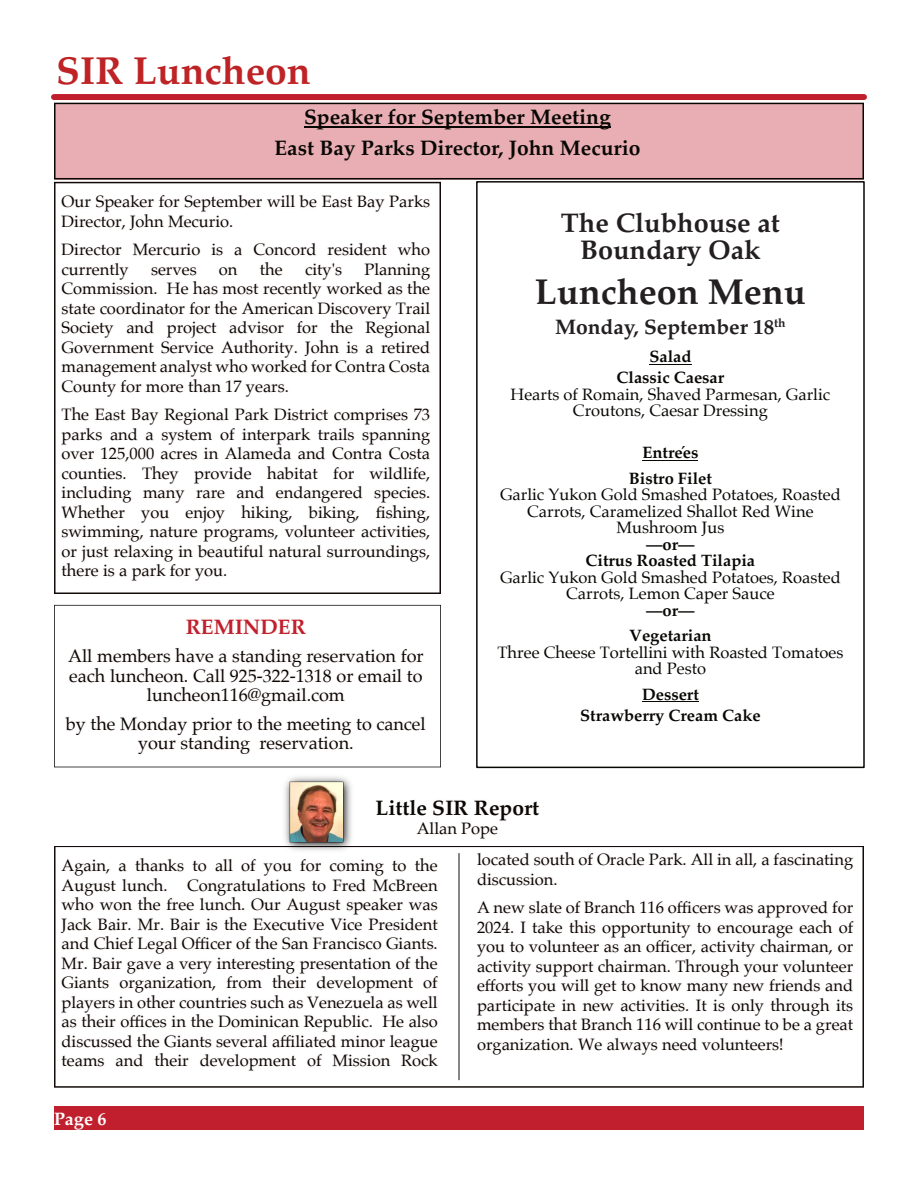
<style>
.page{position:relative;width:918px;height:1188px;background:#fff}
.page>*{position:absolute;margin:0;border:0;box-sizing:border-box;transform-origin:0 0}
.t1{font:700 39px "Palatino";color:#bf2325}
.t2{font:700 36px "Palatino";color:#231f20}
.t3{font:700 27px/27px "Palatino";color:#231f20;text-align:center}
.t4{font:700 21px/31.5px "Palatino";color:#080704;text-align:center}
.t5{font:700 21px "Palatino";color:#231f20}
.t6{font:700 21px "Palatino";color:#c11f2d}
.t7{font:18px/19.5px "Palatino";color:#080704;text-align:center}
.t8{font:700 18px "Palatino";color:#fff}
.t9{font:16.5px/19.5px "Palatino";color:#080704;text-align:justify}
.t10{font:700 16.5px/21px "Palatino";color:#080704;text-align:center}
</style>
<div class="page">
<div style="left:54px;top:1107px;width:810px;height:23px;background:#c11f2d"></div>
<div style="left:54px;top:103px;width:810px;height:76px;background:#e8aeb3"></div>
<hr style="left:304px;top:126px;width:307px;height:1px;background:#080704">
<div style="left:54px;top:94px;width:810px;height:6px;background:#c11f2d"></div>
<svg style="left:54px;top:846px;width:810px;height:242px"></svg>
<hr style="left:459px;top:853px;width:1px;height:227px;background:#120a09">
<img style="left:281px;top:776px;width:73px;height:78px">
<div style="left:476px;top:181px;width:389px;height:587px;border:2px solid #080704"></div>
<hr style="left:649px;top:364px;width:43px;height:1px;background:#080704">
<hr style="left:642px;top:460px;width:56px;height:1px;background:#080704">
<hr style="left:642px;top:701px;width:57px;height:1px;background:#080704">
<svg style="left:54px;top:182px;width:387px;height:412px"></svg>
<svg style="left:54px;top:605px;width:387px;height:162px"></svg>
<h1 class="t1" style="left:56px;top:52px;width:256px">SIR Luncheon</h1>
<p class="t4" style="left:274px;top:102px;width:367px">Speaker for September Meeting<br>East Bay Parks Director, John Mecurio</p>
<p class="t9" style="left:62px;top:193px;width:370px">Our Speaker for September will be East Bay Parks<br>Director, John Mecurio.</p>
<p class="t9" style="left:62px;top:241px;width:370px">Director Mercurio is a Concord resident who currently</p>
<p class="t9" style="left:151px;top:261px;width:47px">serves</p>
<p class="t9" style="left:219px;top:261px;width:20px">on</p>
<p class="t9" style="left:260px;top:261px;width:24px">the</p>
<p class="t9" style="left:305px;top:261px;width:39px">city's</p>
<p class="t9" style="left:62px;top:261px;width:370px;text-indent:303px">Planning Commission. He has most recently worked as the state coordinator for the American Discovery Trail Society and project advisor for the Regional Government Service Authority. John is a retired management analyst who worked for Contra Costa County for more than 17 years.</p>
<p class="t9" style="left:62px;top:406px;width:370px">The East Bay Regional Park District comprises 73 parks and a system of interpark trails spanning over 125,000 acres in Alameda and Contra Costa counties. They provide habitat for wildlife, including many rare and endangered species.<br>Whether you enjoy hiking, biking, fishing, swimming, nature programs, volunteer activities, or just relaxing in beautiful natural surroundings, there is a park for you.</p>
<p class="t6" style="left:186px;top:616px;width:122px">REMINDER</p>
<p class="t7" style="left:68px;top:647px;width:357px">All members have a standing reservation for each luncheon. Call 925-322-1318 or email to luncheon116@gmail.com</p>
<p class="t7" style="left:66px;top:715px;width:361px">by the Monday prior to the meeting to cancel your standing reservation.</p>
<h3 class="t3" style="left:561px;top:211px;width:220px">The Clubhouse at<br>Boundary Oak</h3>
<h2 class="t2" style="left:535px;top:274px;width:272px">Luncheon Menu</h2>
<p class="t5" style="left:555px;top:316px;width:232px">Monday, September 18<sup>th</sup></p>
<p class="t10" style="left:617px;top:347px;width:109px">Salad<br>Classic Caesar</p>
<p class="t9" style="left:511px;top:387px;width:321px;line-height:16.5px;text-align:center">Hearts of Romain, Shaved Parmesan, Garlic<br>Croutons, Caesar Dressing</p>
<p class="t10" style="left:629px;top:441px;width:84px;line-height:25.5px">Entrées<br>Bistro Filet</p>
<p class="t9" style="left:500px;top:487px;width:342px;line-height:16.5px;text-align:center">Garlic Yukon Gold Smashed Potatoes, Roasted<br>Carrots, Caramelized Shallot Red Wine<br>Mushroom Jus</p>
<p class="t10" style="left:586px;top:537px;width:171px;line-height:16.5px">—or—<br>Citrus Roasted Tilapia</p>
<p class="t9" style="left:500px;top:570px;width:342px;line-height:16.5px;text-align:center">Garlic Yukon Gold Smashed Potatoes, Roasted<br>Carrots, Lemon Caper Sauce</p>
<p class="t10" style="left:629px;top:598px;width:84px;line-height:25.5px">—or—<br>Vegetarian</p>
<p class="t9" style="left:498px;top:645px;width:347px;line-height:16.5px;text-align:center">Three Cheese Tortellini with Roasted Tomatoes and Pesto</p>
<p class="t10" style="left:580px;top:685px;width:182px">Dessert<br>Strawberry Cream Cake</p>
<p class="t4" style="left:376px;top:793px;width:165px">Little SIR Report</p>
<p class="t9" style="left:417px;top:820px;width:83px">Allan Pope</p>
<p class="t9" style="left:62px;top:857px;width:378px">Again, a thanks to all of you for coming to the August lunch. Congratulations to Fred McBreen who won the free lunch. Our August speaker was Jack Bair. Mr. Bair is the Executive Vice President and Chief Legal Officer of the San Francisco Giants.<br>Mr. Bair gave a very interesting presentation of the Giants organization, from their development of players in other countries such as Venezuela as well as their offices in the Dominican Republic. He also discussed the Giants several affiliated minor league teams and their development of Mission Rock</p>
<p class="t9" style="left:477px;top:851px;width:378px">located south of Oracle Park. All in all, a fascinating discussion.</p>
<p class="t9" style="left:477px;top:899px;width:378px">A new slate of Branch 116 officers was approved for 2024. I take this opportunity to encourage each of you to volunteer as an officer, activity chairman, or activity support chairman. Through your volunteer efforts you will get to know many new friends and participate in new activities. It is only through its members that Branch 116 will continue to be a great organization. We always need volunteers!</p>
<p class="t8" style="left:54px;top:1110px;width:54px">Page 6</p>
</div>
